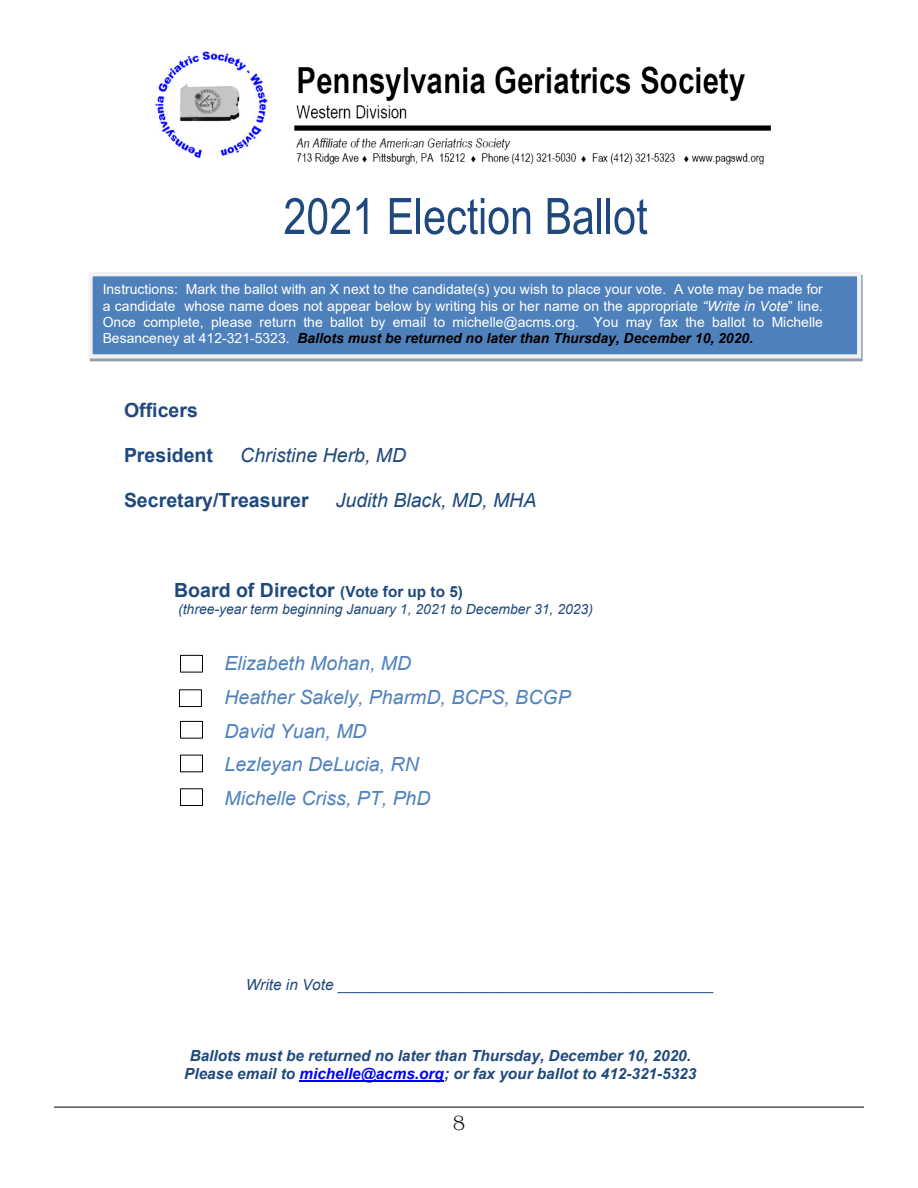
<style>
.page{position:relative;width:918px;height:1188px;background:#fff}
.page>*{position:absolute;margin:0;border:0;box-sizing:border-box;transform-origin:0 0}
.t1{font:50.25px "Arial Narrow";color:#1f497d}
.t2{font:21px "AT Classic Roman";color:#000}
.t3{font:italic 19.5px/33.8px "Arial";color:#4f81bd}
.t4{font:700 19.5px "Arial";color:#1f497d}
.t5{font:italic 19.5px "Arial";color:#1f497d}
.t6{font:italic 700 15.3px/17.7px "Arial";color:#1f497d;text-align:center}
.t7{font:15.3px "Arial";color:#1f497d}
.t8{font:13.95px/16px "Arial";color:#fff;text-align:justify}
.t9{font:italic 13.95px "Arial";color:#1f497d}
.s1{font-style:italic}
.s2{font-weight:700;font-style:italic;color:#000}
.s3{font-size:15.3px}
.s4{color:#00f}
</style>
<div class="page">
<hr style="left:54px;top:1107px;width:810px;height:1px;background:#000">
<img style="left:155px;top:51px;width:616px;height:114px">
<img style="left:90px;top:275px;width:773px;height:86px">
<div style="left:91px;top:274px;width:768px;height:82px;background:#4f81bd"></div>
<div style="left:88px;top:272px;width:773px;height:86px;border:4px solid #f1f1f2"></div>
<hr style="left:299px;top:1080px;width:145px;height:2px;background:#00f">
<div style="left:180px;top:655px;width:23px;height:17px;border:1px solid #000"></div>
<div style="left:179px;top:689px;width:23px;height:18px;border:1px solid #000"></div>
<div style="left:180px;top:721px;width:23px;height:17px;border:1px solid #000"></div>
<div style="left:180px;top:755px;width:23px;height:17px;border:1px solid #000"></div>
<div style="left:180px;top:788px;width:23px;height:18px;border:1px solid #000"></div>
<h1 class="t1" style="left:283px;top:179px;width:366px">2021 Election Ballot</h1>
<p class="t8" style="left:103px;top:281px;width:722px">Instructions: Mark the ballot with an X next to the candidate(s) you wish to place your vote. A vote may be made for a candidate whose name does not appear below by writing his or her name on the appropriate <span class="s1">“Write in Vote</span>” line.<br>Once complete, please return the ballot by email to michelle@acms.org. You may fax the ballot to Michelle Besanceney at 412-321-5323. <span class="s2">Ballots must be returned no later than Thursday, December 10, 2020.</span></p>
<h3 class="t4" style="left:124px;top:396px;width:75px">Officers</h3>
<h3 class="t4" style="left:124px;top:441px;width:91px">President</h3>
<h3 class="t5" style="left:240px;top:442px;width:167px">Christine Herb, MD</h3>
<h3 class="t4" style="left:124px;top:486px;width:186px">Secretary/Treasurer</h3>
<h3 class="t5" style="left:336px;top:487px;width:202px">Judith Black, MD, MHA</h3>
<h3 class="t4" style="left:174px;top:576px;width:290px">Board of Director <span class="s3">(Vote for up to 5)</span></h3>
<p class="t9" style="left:178px;top:600px;width:416px">(three-year term beginning January 1, 2021 to December 31, 2023)</p>
<h3 class="t3" style="left:224px;top:647px;width:348px">Elizabeth Mohan, MD<br>Heather Sakely, PharmD, BCPS, BCGP<br>David Yuan, MD<br>Lezleyan DeLucia, RN<br>Michelle Criss, PT, PhD</h3>
<p class="t7" style="left:246px;top:975px;width:469px"><span class="s1">Write in Vote</span> ____________________________________________</p>
<p class="t6" style="left:184px;top:1047px;width:514px">Ballots must be returned no later than Thursday, December 10, 2020.<br>Please email to <span class="s4">michelle@acms.org</span>; or fax your ballot to 412-321-5323</p>
<h2 class="t2" style="left:453px;top:1111px;width:14px">8</h2>
</div>
